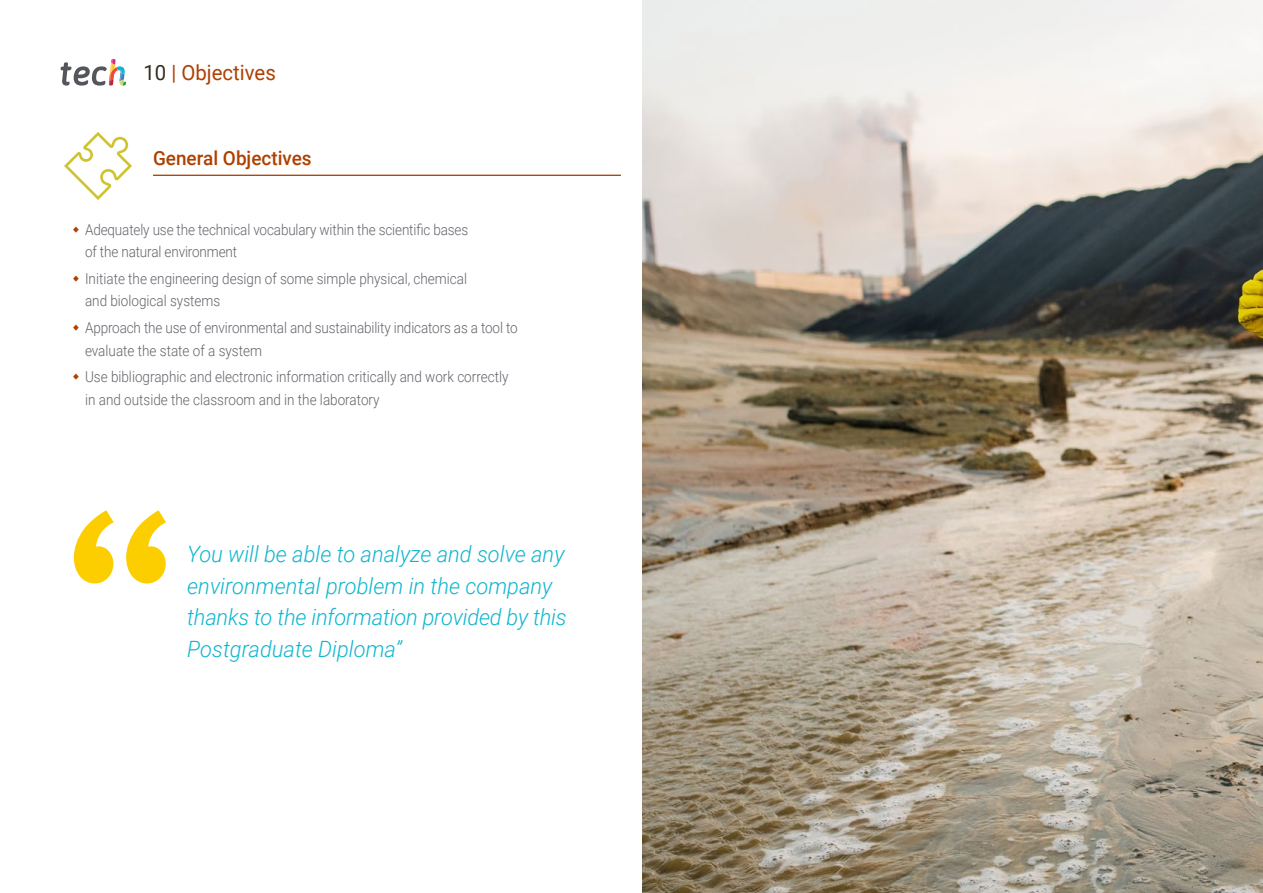
<style>
.page{position:relative;width:1263px;height:893px;background:#fff}
.page>*{position:absolute;margin:0;border:0;box-sizing:border-box;transform-origin:0 0}
.t1{font:italic 300 22.5px/31.5px "Roboto";color:#0fb6cf}
.t2{font:21px "Roboto";color:#ae4000}
.t3{font:500 19.5px "Roboto";color:#ae4000}
.t4{font:300 15px/22.5px "Roboto";color:#61646a;scale:.9 1}
.s1{color:#312e20}
</style>
<div class="page">
<hr style="left:153px;top:175px;width:468px;height:1px;background:#ae4000">
<svg style="left:64px;top:132px;width:68px;height:68px"></svg>
<svg style="left:61px;top:59px;width:65px;height:27px"></svg>
<svg style="left:74px;top:510px;width:92px;height:73px"></svg>
<img style="left:642px;top:0;width:621px;height:893px">
<h2 class="t2" style="left:144px;top:57px;width:134px"><span class="s1">10</span> | Objectives</h2>
<h3 class="t3" style="left:153px;top:144px;width:160px">General Objectives</h3>
<p class="t4" style="left:85px;top:217px;width:427px">Adequately use the technical vocabulary within the scientific bases of the natural environment</p>
<p class="t4" style="left:85px;top:267px;width:426px">Initiate the engineering design of some simple physical, chemical and biological systems</p>
<p class="t4" style="left:85px;top:316px;width:482px">Approach the use of environmental and sustainability indicators as a tool to evaluate the state of a system</p>
<p class="t4" style="left:85px;top:365px;width:472px">Use bibliographic and electronic information critically and work correctly in and outside the classroom and in the laboratory</p>
<h1 class="t1" style="left:187px;top:537px;width:381px">You will be able to analyze and solve any environmental problem in the company thanks to the information provided by this Postgraduate Diploma”</h1>
</div>
